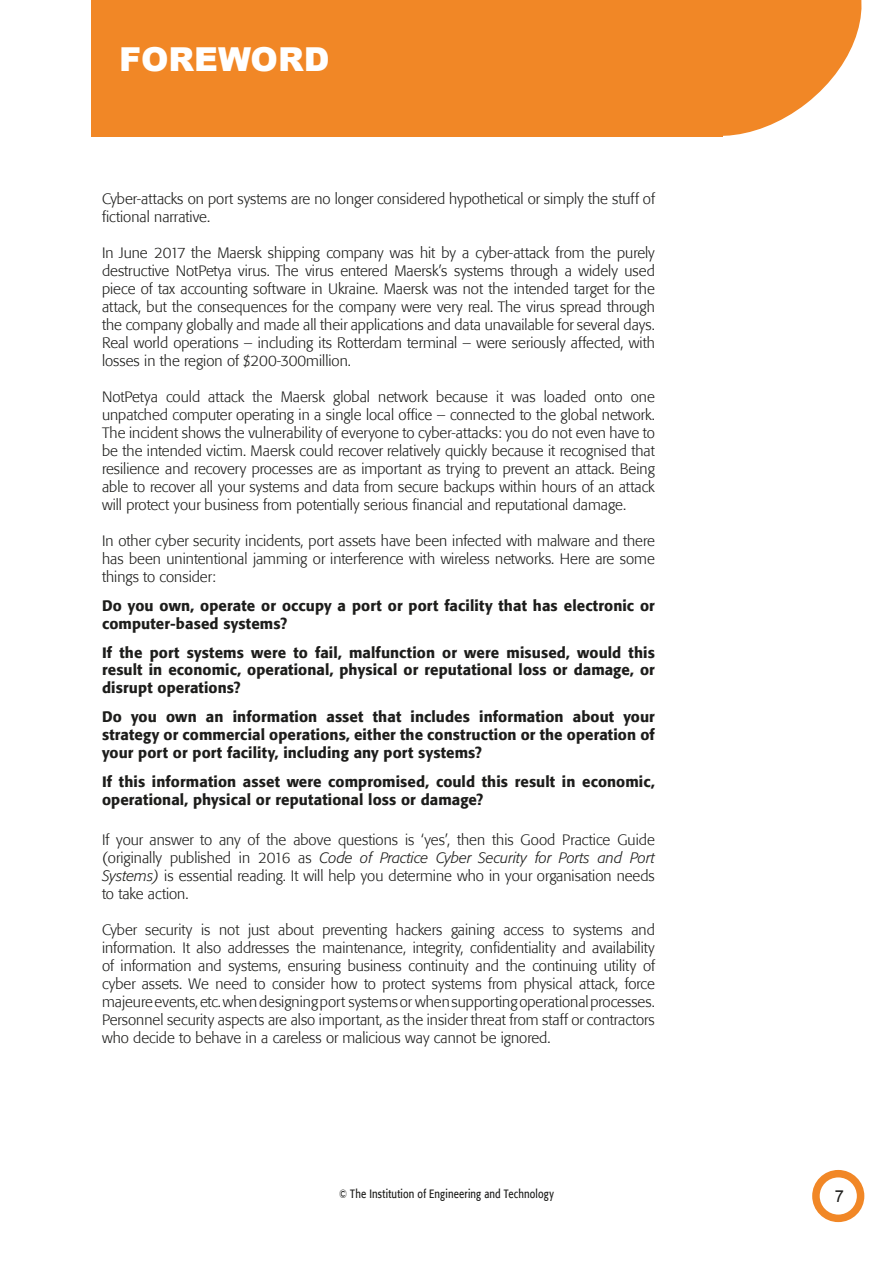
<style>
.page{position:relative;width:893px;height:1263px;background:#fff}
.page>*{position:absolute;margin:0;border:0;box-sizing:border-box;transform-origin:0 0}
.t1{font:900 33px "Arial";color:#fff}
.t2{font:16.5px "Arial";color:#1d1d1b}
.t3{font:300 15px/18px "Formata BQ";color:#1d1d1b;text-align:justify}
.t4{font:500 15px/17.9px "Formata BQ";letter-spacing:.005em;color:#1d1d1b}
.t5{font:12px "Formata BQ";letter-spacing:.02em;color:#1d1d1b;scale:.8 1}
.s1{font-style:italic}
</style>
<div class="page">
<div style="left:812px;top:1170px;width:52px;height:52px;border:8px solid #f18726;border-radius:50%"></div>
<div style="left:91px;top:0;width:632px;height:136px;background:#f18726"></div>
<svg style="left:632px;top:0;width:230px;height:137px"></svg>
<p class="t1" style="left:119px;top:35px;width:212px">FOREWORD</p>
<p class="t3" style="left:102px;top:189px;width:555px">Cyber-attacks on port systems are no longer considered hypothetical or simply the stuff of fictional narrative.</p>
<p class="t3" style="left:102px;top:243px;width:554px">In June 2017 the Maersk shipping company was hit by a cyber-attack from the purely destructive NotPetya virus. The virus entered Maersk’s systems through a widely used piece of tax accounting software in Ukraine. Maersk was not the intended target for the attack, but the consequences for the company were very real. The virus spread through the company globally and made all their applications and data unavailable for several days.<br>Real world operations – including its Rotterdam terminal – were seriously affected, with losses in the region of $200-300million.</p>
<p class="t3" style="left:102px;top:387px;width:554px">NotPetya could attack the Maersk global network because it was loaded onto one unpatched computer operating in a single local office – connected to the global network.<br>The incident shows the vulnerability of everyone to cyber-attacks: you do not even have to be the intended victim. Maersk could recover relatively quickly because it recognised that resilience and recovery processes are as important as trying to prevent an attack. Being able to recover all your systems and data from secure backups within hours of an attack will protect your business from potentially serious financial and reputational damage.</p>
<p class="t3" style="left:102px;top:531px;width:554px">In other cyber security incidents, port assets have been infected with malware and there has been unintentional jamming or interference with wireless networks. Here are some things to consider:</p>
<p class="t4" style="left:102px;top:596px;width:554px">Do you own, operate or occupy a port or port facility that has electronic or computer-based systems?</p>
<p class="t4" style="left:102px;top:643px;width:554px;text-align:justify">If the port systems were to fail, malfunction or were misused, would this result in economic, operational, physical or reputational loss or damage, or disrupt operations?</p>
<p class="t4" style="left:102px;top:708px;width:554px;text-align:justify">Do you own an information asset that includes information about your strategy or commercial operations, either the construction or the operation of your port or port facility, including any port systems?</p>
<p class="t4" style="left:102px;top:773px;width:554px">If this information asset were compromised, could this result in economic, operational, physical or reputational loss or damage?</p>
<p class="t3" style="left:102px;top:831px;width:554px">If your answer to any of the above questions is ‘yes’, then this Good Practice Guide (originally published in 2016 as <span class="s1">Code of Practice Cyber Security for Ports and Port Systems)</span> is essential reading. It will help you determine who in your organisation needs to take action.</p>
<p class="t3" style="left:102px;top:921px;width:555px">Cyber security is not just about preventing hackers gaining access to systems and information. It also addresses the maintenance, integrity, confidentiality and availability of information and systems, ensuring business continuity and the continuing utility of cyber assets. We need to consider how to protect systems from physical attack, force majeure events, etc. when designing port systems or when supporting operational processes.<br>Personnel security aspects are also important, as the insider threat from staff or contractors who decide to behave in a careless or malicious way cannot be ignored.</p>
<p class="t5" style="left:339px;top:1186px;width:270px">© The Institution of Engineering and Technology</p>
<p class="t2" style="left:835px;top:1185px;width:11px">7</p>
</div>
